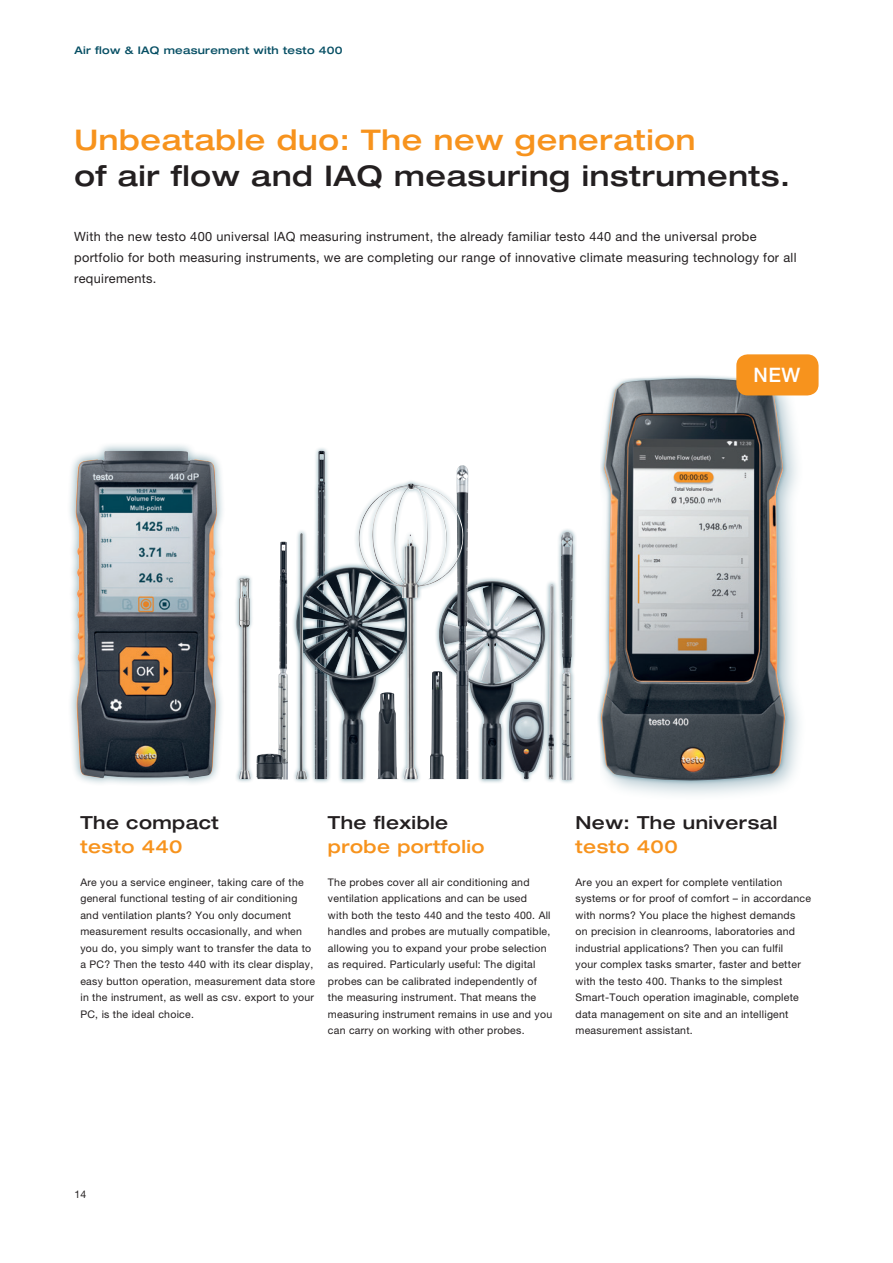
<style>
.page{position:relative;width:893px;height:1263px;background:#fff}
.page>*{position:absolute;margin:0;border:0;box-sizing:border-box;transform-origin:0 0}
.t1{font:500 expanded 28.5px "Helvetica Neue LTW1 G";letter-spacing:.025em;color:#231f20}
.t2{font:500 expanded 28.5px "Helvetica Neue LTW1 G";letter-spacing:.025em;color:#f7931d}
.t3{font:500 19.95px "Helvetica Neue LTW1 G";color:#fff}
.t4{font:500 expanded 18px "Helvetica Neue LTW1 G";letter-spacing:.025em;color:#231f20}
.t5{font:500 expanded 18px "Helvetica Neue LTW1 G";letter-spacing:.025em;color:#f7931d}
.t6{font:12.75px/21px "Helvetica Neue LTW1 G";letter-spacing:.025em;color:#231f20}
.t7{font:10.5px/16.5px "Helvetica Neue LTW1 G";letter-spacing:.025em;color:#231f20}
.t8{font:500 expanded 10.5px "Helvetica Neue LTW1 G";letter-spacing:.025em;color:#074f64}
</style>
<div class="page">
<div style="left:557px;top:528px;width:21px;height:256px;background:#074f64;opacity:.5"></div>
<img style="left:561px;top:532px;width:12px;height:248px">
<img style="left:278px;top:541px;width:10px;height:238px">
<div style="left:434px;top:576px;width:116px;height:208px;background:#074f64;opacity:.5"></div>
<img style="left:469px;top:581px;width:75px;height:198px">
<div style="left:310px;top:447px;width:22px;height:337px;background:#074f64;opacity:.5"></div>
<img style="left:315px;top:451px;width:12px;height:111px">
<img style="left:456px;top:465px;width:13px;height:314px">
<img style="left:311px;top:567px;width:43px;height:212px">
<img style="left:256px;top:753px;width:27px;height:26px">
<div style="left:504px;top:697px;width:45px;height:86px;background:#074f64;opacity:.5"></div>
<img style="left:509px;top:702px;width:35px;height:77px">
<div style="left:235px;top:574px;width:20px;height:209px;background:#074f64;opacity:.5"></div>
<img style="left:239px;top:578px;width:12px;height:201px">
<div style="left:544px;top:580px;width:15px;height:204px;background:#074f64;opacity:.5"></div>
<img style="left:548px;top:584px;width:6px;height:195px">
<div style="left:292px;top:529px;width:19px;height:254px;background:#074f64;opacity:.5"></div>
<img style="left:296px;top:533px;width:11px;height:246px">
<div style="left:354px;top:479px;width:114px;height:304px;background:#074f64;opacity:.5"></div>
<img style="left:358px;top:483px;width:105px;height:296px">
<div style="left:67px;top:442px;width:159px;height:345px;background:#074f64;opacity:.5"></div>
<img style="left:75px;top:451px;width:142px;height:327px">
<div style="left:597px;top:374px;width:193px;height:411px;background:#074f64;opacity:.5"></div>
<div style="left:601px;top:378px;width:206px;height:421px;background:#518093;opacity:.5"></div>
<img style="left:601px;top:378px;width:184px;height:403px">
<div style="left:736px;top:354px;width:83px;height:41px;background:#f7931d;border-radius:11px"></div>
<p class="t8" style="left:74px;top:43px;width:270px">Air flow &amp; IAQ measurement with testo 400</p>
<h1 class="t2" style="left:74px;top:122px;width:623px">Unbeatable duo: The new generation</h1>
<h1 class="t1" style="left:74px;top:158px;width:717px">of air flow and IAQ measuring instruments.</h1>
<p class="t6" style="left:74px;top:226px;width:724px">With the new testo 400 universal IAQ measuring instrument, the already familiar testo 440 and the universal probe portfolio for both measuring instruments, we are completing our range of innovative climate measuring technology for all requirements.</p>
<h2 class="t3" style="left:753px;top:363px;width:48px">NEW</h2>
<h3 class="t4" style="left:80px;top:811px;width:140px">The compact</h3>
<h3 class="t5" style="left:80px;top:835px;width:104px">testo 440</h3>
<p class="t7" style="left:80px;top:874px;width:236px">Are you a service engineer, taking care of the general functional testing of air conditioning and ventilation plants? You only document measurement results occasionally, and when you do, you simply want to transfer the data to a PC? Then the testo 440 with its clear display, easy button operation, measurement data store in the instrument, as well as csv. export to your PC, is the ideal choice.</p>
<h3 class="t4" style="left:328px;top:811px;width:122px">The flexible</h3>
<h3 class="t5" style="left:328px;top:835px;width:158px">probe portfolio</h3>
<p class="t7" style="left:328px;top:874px;width:226px">The probes cover all air conditioning and ventilation applications and can be used<br>with both the testo 440 and the testo 400. All handles and probes are mutually compatible, allowing you to expand your probe selection as required. Particularly useful: The digital probes can be calibrated independently of the measuring instrument. That means the measuring instrument remains in use and you can carry on working with other probes.</p>
<h3 class="t4" style="left:575px;top:811px;width:204px">New: The universal</h3>
<h3 class="t5" style="left:575px;top:835px;width:104px">testo 400</h3>
<p class="t7" style="left:575px;top:874px;width:237px">Are you an expert for complete ventilation systems or for proof of comfort – in accordance with norms? You place the highest demands<br>on precision in cleanrooms, laboratories and industrial applications? Then you can fulfil<br>your complex tasks smarter, faster and better with the testo 400. Thanks to the simplest Smart-Touch operation imaginable, complete data management on site and an intelligent measurement assistant.</p>
<p class="t7" style="left:74px;top:1186px;width:13px">14</p>
</div>
